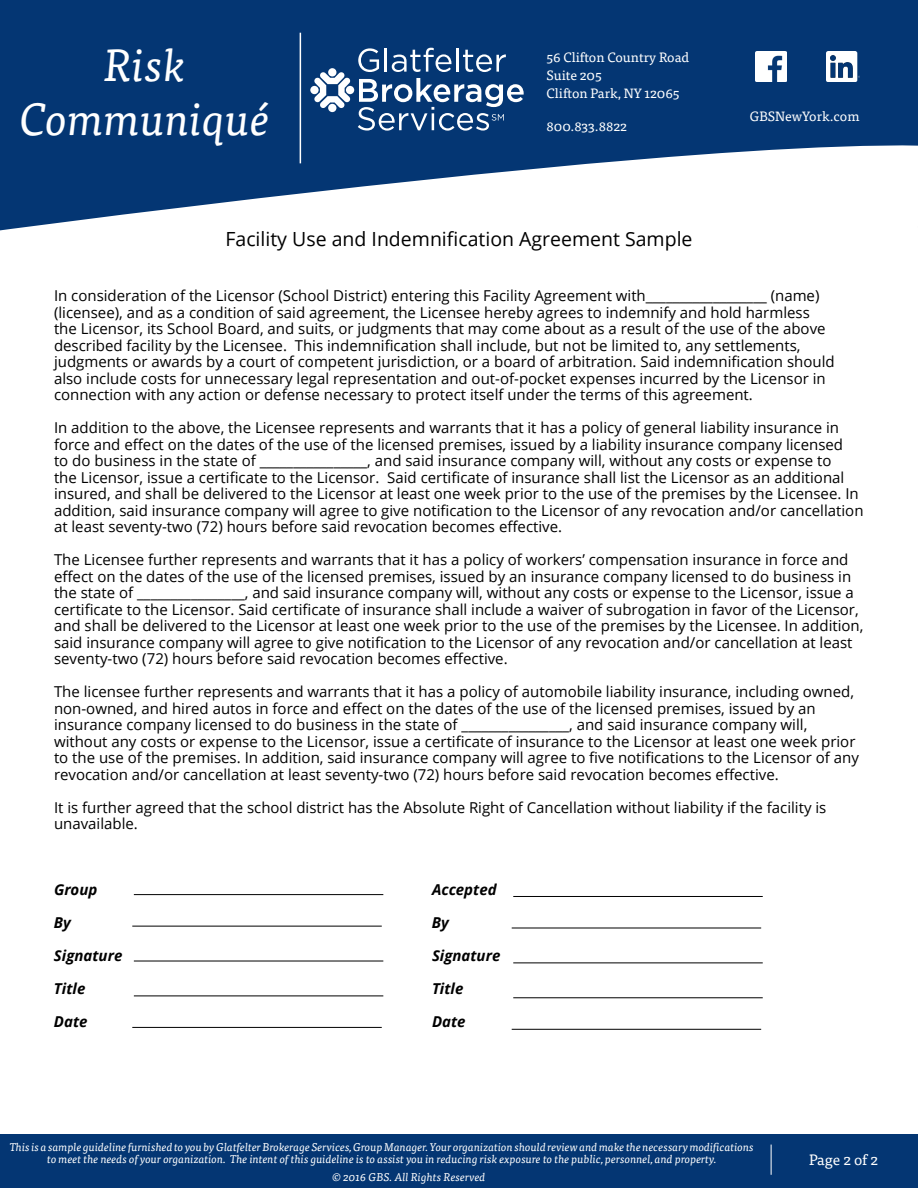
<style>
.page{position:relative;width:918px;height:1188px;background:#fff}
.page>*{position:absolute;margin:0;border:0;box-sizing:border-box;transform-origin:0 0}
.t1{font:italic 45px/54px "Tisa Pro";color:#fff;text-align:center}
.t2{font:19.5px "Open Sans";color:#000}
.t3{font:15px/16.5px "Open Sans";color:#000}
.t4{font:italic 700 15px "Open Sans";color:#000}
.t5{font:15px "Tisa Pro";color:#fff}
.t6{font:13.5px/18px "Tisa Pro";color:#fff}
.t7{font:italic 11.25px/12px "Tisa Pro";color:#fff;text-align:center}
</style>
<div class="page">
<svg style="left:0;top:0;width:918px;height:230px;fill:#043673"></svg>
<div style="left:0;top:1134px;width:918px;height:54px;background:#043673"></div>
<img style="left:755px;top:51px;width:31px;height:31px">
<img style="left:826px;top:51px;width:33px;height:31px">
<svg style="left:358px;top:48px;width:21px;height:24px"></svg>
<hr style="left:385px;top:48px;width:2px;height:24px;background:#fff">
<svg style="left:392px;top:48px;width:59px;height:24px"></svg>
<hr style="left:456px;top:48px;width:3px;height:24px;background:#fff">
<svg style="left:463px;top:50px;width:43px;height:22px"></svg>
<svg style="left:358px;top:78px;width:166px;height:53px"></svg>
<div style="left:328px;top:68px;width:8px;height:8px;background:#fff;border-radius:50%"></div>
<div style="left:328px;top:104px;width:8px;height:8px;background:#fff;border-radius:50%"></div>
<div style="left:346px;top:86px;width:8px;height:8px;background:#fff;border-radius:50%"></div>
<div style="left:310px;top:86px;width:9px;height:8px;background:#fff;border-radius:50%"></div>
<svg style="left:314px;top:72px;width:36px;height:36px"></svg>
<hr style="left:134px;top:961px;width:249px;height:1px;background:#000">
<hr style="left:132px;top:926px;width:250px;height:1px;background:#000">
<hr style="left:134px;top:894px;width:249px;height:1px;background:#000">
<hr style="left:134px;top:996px;width:249px;height:1px;background:#000">
<hr style="left:132px;top:1027px;width:250px;height:1px;background:#000">
<hr style="left:513px;top:963px;width:250px;height:1px;background:#000">
<hr style="left:512px;top:928px;width:249px;height:1px;background:#000">
<hr style="left:513px;top:896px;width:250px;height:1px;background:#000">
<hr style="left:513px;top:998px;width:250px;height:1px;background:#000">
<hr style="left:512px;top:1029px;width:249px;height:1px;background:#000">
<hr style="left:300px;top:33px;width:1px;height:130px;background:#fff">
<hr style="left:771px;top:1145px;width:1px;height:30px;background:#fff">
<h1 class="t1" style="left:20px;top:35px;width:252px">Risk<br>Communiqué</h1>
<p class="t6" style="left:547px;top:47px;width:144px">56 Clifton Country Road<br>Suite 205<br>Clifton Park, NY 12065</p>
<p class="t6" style="left:547px;top:116px;width:82px">800.833.8822</p>
<p class="t6" style="left:750px;top:106px;width:111px">GBSNewYork.com</p>
<h2 class="t2" style="left:225px;top:225px;width:469px">Facility Use and Indemnification Agreement Sample</h2>
<p class="t3" style="left:54px;top:287px;width:782px">In consideration of the Licensor (School District) entering this Facility Agreement with__________________ (name) (licensee), and as a condition of said agreement, the Licensee hereby agrees to indemnify and hold harmless the Licensor, its School Board, and suits, or judgments that may come about as a result of the use of the above described facility by the Licensee. This indemnification shall include, but not be limited to, any settlements, judgments or awards by a court of competent jurisdiction, or a board of arbitration. Said indemnification should also include costs for unnecessary legal representation and out-of-pocket expenses incurred by the Licensor in connection with any action or defense necessary to protect itself under the terms of this agreement.</p>
<p class="t3" style="left:54px;top:419px;width:811px">In addition to the above, the Licensee represents and warrants that it has a policy of general liability insurance in force and effect on the dates of the use of the licensed premises, issued by a liability insurance company licensed<br>to do business in the state of ________________, and said insurance company will, without any costs or expense to<br>the Licensor, issue a certificate to the Licensor. Said certificate of insurance shall list the Licensor as an additional insured, and shall be delivered to the Licensor at least one week prior to the use of the premises by the Licensee. In addition, said insurance company will agree to give notification to the Licensor of any revocation and/or cancellation at least seventy-two (72) hours before said revocation becomes effective.</p>
<p class="t3" style="left:54px;top:551px;width:811px">The Licensee further represents and warrants that it has a policy of workers’ compensation insurance in force and effect on the dates of the use of the licensed premises, issued by an insurance company licensed to do business in the state of ________________, and said insurance company will, without any costs or expense to the Licensor, issue a certificate to the Licensor. Said certificate of insurance shall include a waiver of subrogation in favor of the Licensor, and shall be delivered to the Licensor at least one week prior to the use of the premises by the Licensee. In addition, said insurance company will agree to give notification to the Licensor of any revocation and/or cancellation at least seventy-two (72) hours before said revocation becomes effective.</p>
<p class="t3" style="left:54px;top:683px;width:806px">The licensee further represents and warrants that it has a policy of automobile liability insurance, including owned, non-owned, and hired autos in force and effect on the dates of the use of the licensed premises, issued by an insurance company licensed to do business in the state of ________________, and said insurance company will, without any costs or expense to the Licensor, issue a certificate of insurance to the Licensor at least one week prior to the use of the premises. In addition, said insurance company will agree to five notifications to the Licensor of any revocation and/or cancellation at least seventy-two (72) hours before said revocation becomes effective.</p>
<p class="t3" style="left:54px;top:799px;width:774px">It is further agreed that the school district has the Absolute Right of Cancellation without liability if the facility is unavailable.</p>
<p class="t4" style="left:54px;top:879px;width:45px">Group</p>
<p class="t4" style="left:432px;top:879px;width:66px">Accepted</p>
<p class="t4" style="left:54px;top:912px;width:19px">By</p>
<p class="t4" style="left:432px;top:912px;width:19px">By</p>
<p class="t4" style="left:54px;top:945px;width:70px">Signature</p>
<p class="t4" style="left:432px;top:945px;width:70px">Signature</p>
<p class="t4" style="left:54px;top:978px;width:33px">Title</p>
<p class="t4" style="left:432px;top:978px;width:33px">Title</p>
<p class="t4" style="left:54px;top:1011px;width:35px">Date</p>
<p class="t4" style="left:432px;top:1011px;width:35px">Date</p>
<p class="t7" style="left:10px;top:1140px;width:746px">This is a sample guideline furnished to you by Glatfelter Brokerage Services, Group Manager. Your organization should review and make the necessary modifications to meet the needs of your organization. The intent of this guideline is to assist you in reducing risk exposure to the public, personnel, and property.</p>
<p class="t7" style="left:332px;top:1170px;width:155px">© 2016 GBS. All Rights Reserved</p>
<p class="t5" style="left:809px;top:1149px;width:70px">Page 2 of 2</p>
</div>
